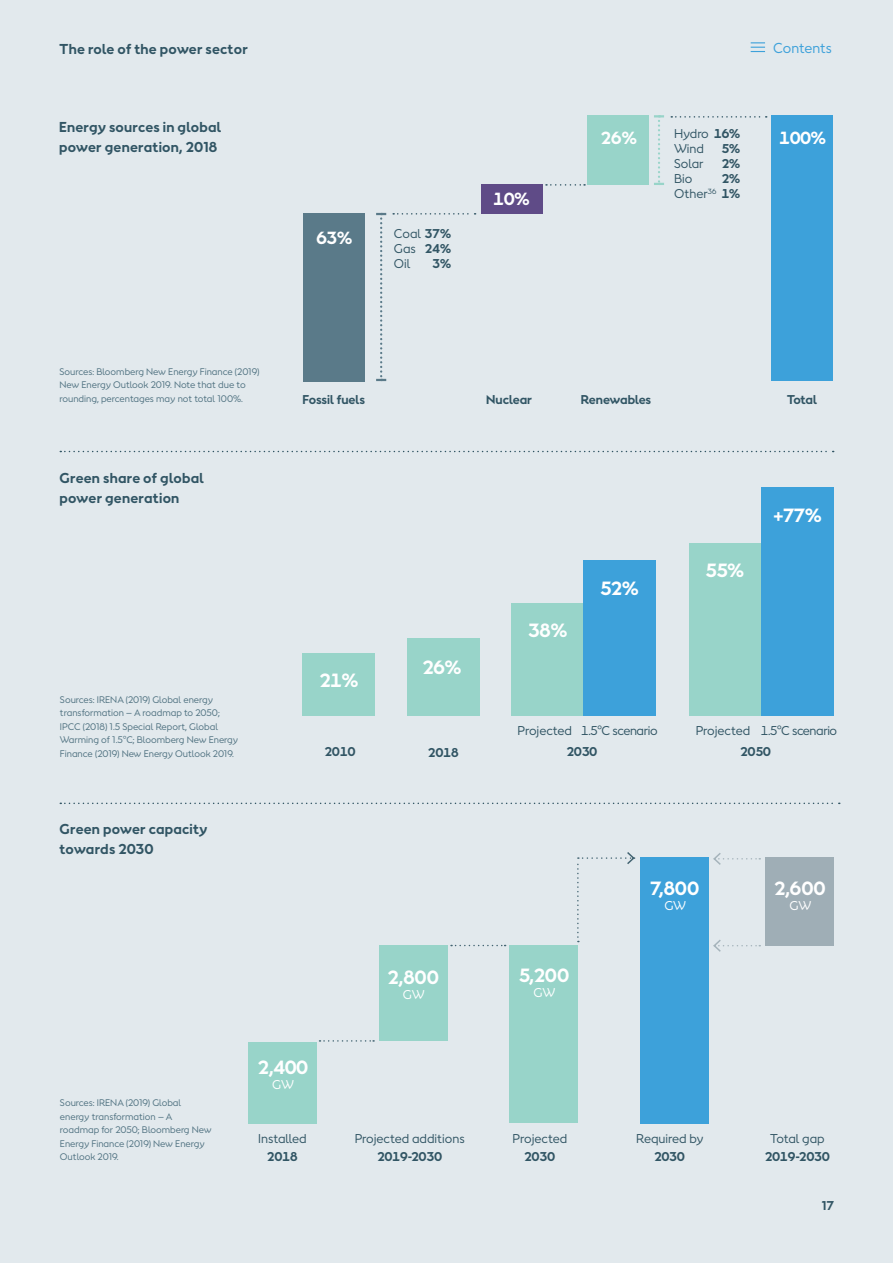
<style>
.page{position:relative;width:893px;height:1263px;background:#e2e9ed}
.page>*{position:absolute;margin:0;border:0;box-sizing:border-box;transform-origin:0 0}
.Body_9_13{font:700 18px "Orsted Sans";color:#fff}
.Body_9_13-2{font:700 16.5px "Orsted Sans";color:#fff}
.Body_header_9_5_13{font:700 13.5px/19.5px "Orsted Sans";letter-spacing:.015em;color:#315564}
.t1{font:13.5px "Orsted Sans";color:#3da1da}
.gf_txt{font:700 12px/18px "Orsted Sans";color:#315564;text-align:center}
.Body_9_13-3{font:12px "Orsted Sans";color:#315564}
.gf_txt-2{font:12px/18px "Orsted Sans";color:#315564;text-align:center}
.Body_9_13-4{font:12px "Orsted Sans";letter-spacing:-.03em;color:#315564}
.Body_9_5_13_5{font:12px "Orsted Sans";color:#315564}
.Body_9_13-5{font:12px "Orsted Sans";letter-spacing:-.03em;color:#fff}
.Body_9_13-6{font:700 12px "Orsted Sans";color:#315564}
.Notes{font:9px/13.5px "Orsted Sans";color:#517382}
.s1{font-weight:700}
.s2{font-weight:400}
</style>
<div class="page">
<svg style="left:376px;top:213px;width:10px;height:168px"></svg>
<svg style="left:654px;top:115px;width:10px;height:70px"></svg>
<div style="left:481px;top:184px;width:61px;height:30px;background:#5f4b87"></div>
<div style="left:588px;top:115px;width:61px;height:70px;background:#98d4c9"></div>
<div style="left:771px;top:115px;width:62px;height:266px;background:#3da1da"></div>
<div style="left:304px;top:213px;width:61px;height:168px;background:#5a7a89"></div>
<svg style="left:393px;top:213px;width:83px;height:2px"></svg>
<svg style="left:546px;top:184px;width:39px;height:2px"></svg>
<div style="left:407px;top:638px;width:72px;height:77px;background:#98d4c9"></div>
<div style="left:512px;top:603px;width:72px;height:112px;background:#98d4c9"></div>
<div style="left:583px;top:560px;width:73px;height:155px;background:#3da1da"></div>
<div style="left:302px;top:653px;width:73px;height:62px;background:#98d4c9"></div>
<div style="left:689px;top:543px;width:73px;height:172px;background:#98d4c9"></div>
<div style="left:761px;top:487px;width:72px;height:228px;background:#3da1da"></div>
<div style="left:510px;top:945px;width:68px;height:178px;background:#98d4c9"></div>
<div style="left:248px;top:1041px;width:68px;height:82px;background:#98d4c9"></div>
<div style="left:640px;top:857px;width:68px;height:266px;background:#3da1da"></div>
<div style="left:379px;top:945px;width:68px;height:96px;background:#98d4c9"></div>
<svg style="left:319px;top:1040px;width:55px;height:2px"></svg>
<svg style="left:713px;top:853px;width:47px;height:12px"></svg>
<svg style="left:713px;top:940px;width:47px;height:12px"></svg>
<svg style="left:451px;top:945px;width:55px;height:1px"></svg>
<svg style="left:577px;top:852px;width:59px;height:90px"></svg>
<div style="left:766px;top:858px;width:68px;height:88px;background:#9faeb6"></div>
<svg style="left:60px;top:451px;width:774px;height:1px"></svg>
<svg style="left:60px;top:803px;width:780px;height:1px"></svg>
<svg style="left:671px;top:116px;width:96px;height:2px"></svg>
<svg style="left:751px;top:42px;width:14px;height:10px"></svg>
<p class="Body_header_9_5_13" style="left:60px;top:39px;width:190px">The role of the power sector</p>
<p class="Body_header_9_5_13" style="left:59px;top:117px;width:164px">Energy sources in global power generation, 2018</p>
<p class="Notes" style="left:60px;top:364px;width:201px">Sources: Bloomberg New Energy Finance (2019)<br>New Energy Outlook 2019. Note that due to rounding, percentages may not total 100%.</p>
<p class="Body_header_9_5_13" style="left:60px;top:468px;width:146px">Green share of global</p>
<p class="Body_header_9_5_13" style="left:60px;top:488px;width:121px">power generation</p>
<p class="Notes" style="left:60px;top:693px;width:180px">Sources: IRENA (2019) Global energy transformation – A roadmap to 2050; IPCC (2018) 1.5 Special Report, Global Warming of 1.5°C; Bloomberg New Energy Finance (2019) New Energy Outlook 2019.</p>
<p class="Body_header_9_5_13" style="left:60px;top:819px;width:149px">Green power capacity towards 2030</p>
<p class="Body_9_13-2" style="left:317px;top:227px;width:37px">63%</p>
<p class="Body_9_13-3" style="left:394px;top:226px;width:58px">Coal <span class="s1">37%</span></p>
<p class="Body_9_13-3" style="left:394px;top:241px;width:58px">Gas <span class="s1">24%</span></p>
<p class="Body_9_13-3" style="left:394px;top:256px;width:18px">Oil</p>
<p class="Body_9_13-6" style="left:432px;top:256px;width:20px">3%</p>
<p class="Body_9_13-2" style="left:494px;top:188px;width:37px">10%</p>
<h3 class="t1" style="left:773px;top:39px;width:60px">Contents</h3>
<p class="Body_9_13-3" style="left:674px;top:126px;width:67px">Hydro <span class="s1">16%</span></p>
<p class="Body_9_13-3" style="left:674px;top:141px;width:31px">Wind</p>
<p class="Body_9_13-6" style="left:722px;top:141px;width:20px">5%</p>
<p class="Body_9_13-3" style="left:674px;top:156px;width:31px">Solar</p>
<p class="Body_9_13-6" style="left:722px;top:156px;width:20px">2%</p>
<p class="Body_9_13-3" style="left:674px;top:171px;width:20px">Bio</p>
<p class="Body_9_13-6" style="left:722px;top:171px;width:20px">2%</p>
<p class="Body_9_13-3" style="left:674px;top:186px;width:67px">Other<sup>36</sup> <span class="s1">1%</span></p>
<p class="Body_9_13-2" style="left:601px;top:127px;width:37px">26%</p>
<p class="Body_9_13-2" style="left:780px;top:127px;width:48px">100%</p>
<p class="gf_txt" style="left:302px;top:390px;width:64px">Fossil fuels</p>
<p class="gf_txt" style="left:486px;top:390px;width:47px">Nuclear</p>
<p class="gf_txt" style="left:581px;top:390px;width:72px">Renewables</p>
<p class="gf_txt" style="left:787px;top:390px;width:31px">Total</p>
<p class="Body_9_13" style="left:320px;top:669px;width:40px">21%</p>
<p class="Body_9_13" style="left:423px;top:656px;width:40px">26%</p>
<p class="Body_9_13" style="left:528px;top:618px;width:40px">38%</p>
<p class="Body_9_13" style="left:600px;top:576px;width:39px">52%</p>
<p class="Body_9_13" style="left:706px;top:559px;width:40px">55%</p>
<p class="Body_9_13" style="left:774px;top:503px;width:49px">+77%</p>
<p class="Body_9_5_13_5" style="left:517px;top:722px;width:56px">Projected</p>
<p class="Body_9_13-4" style="left:581px;top:723px;width:78px">1.5°C scenario</p>
<p class="Body_9_5_13_5" style="left:696px;top:722px;width:56px">Projected</p>
<p class="Body_9_13-4" style="left:761px;top:723px;width:78px">1.5°C scenario</p>
<p class="gf_txt" style="left:325px;top:743px;width:32px">2010</p>
<p class="gf_txt" style="left:428px;top:743px;width:32px">2018</p>
<p class="gf_txt" style="left:567px;top:743px;width:32px">2030</p>
<p class="gf_txt" style="left:740px;top:743px;width:32px">2050</p>
<p class="Body_9_13" style="left:388px;top:965px;width:53px">2,800</p>
<p class="Body_9_13-5" style="left:403px;top:987px;width:23px">GW</p>
<p class="Body_9_13" style="left:519px;top:963px;width:52px">5,200</p>
<p class="Body_9_13-5" style="left:534px;top:984px;width:23px">GW</p>
<p class="Body_9_13" style="left:650px;top:876px;width:50px">7,800</p>
<p class="Body_9_13-5" style="left:664px;top:897px;width:23px">GW</p>
<p class="Body_9_13" style="left:775px;top:876px;width:53px">2,600</p>
<p class="Body_9_13-5" style="left:790px;top:897px;width:23px">GW</p>
<p class="Notes" style="left:60px;top:1096px;width:153px">Sources: IRENA (2019) Global energy transformation – A roadmap for 2050; Bloomberg New<br>Energy Finance (2019) New Energy<br>Outlook 2019.</p>
<p class="Body_9_13" style="left:258px;top:1055px;width:51px">2,400</p>
<p class="Body_9_13-5" style="left:272px;top:1076px;width:23px">GW</p>
<p class="gf_txt-2" style="left:258px;top:1129px;width:50px">Installed<br><span class="s1">2018</span></p>
<p class="Body_9_13-3" style="left:636px;top:1131px;width:69px">Required by</p>
<p class="gf_txt-2" style="left:355px;top:1129px;width:112px">Projected additions<br><span class="s1">2019-2030</span></p>
<p class="gf_txt-2" style="left:513px;top:1129px;width:56px">Projected<br><span class="s1">2030</span></p>
<p class="gf_txt" style="left:765px;top:1130px;width:66px"><span class="s2">Total gap<br></span>2019-2030</p>
<p class="gf_txt" style="left:654px;top:1148px;width:32px">2030</p>
<h3 class="gf_txt" style="left:822px;top:1196px;width:14px">17</h3>
</div>
